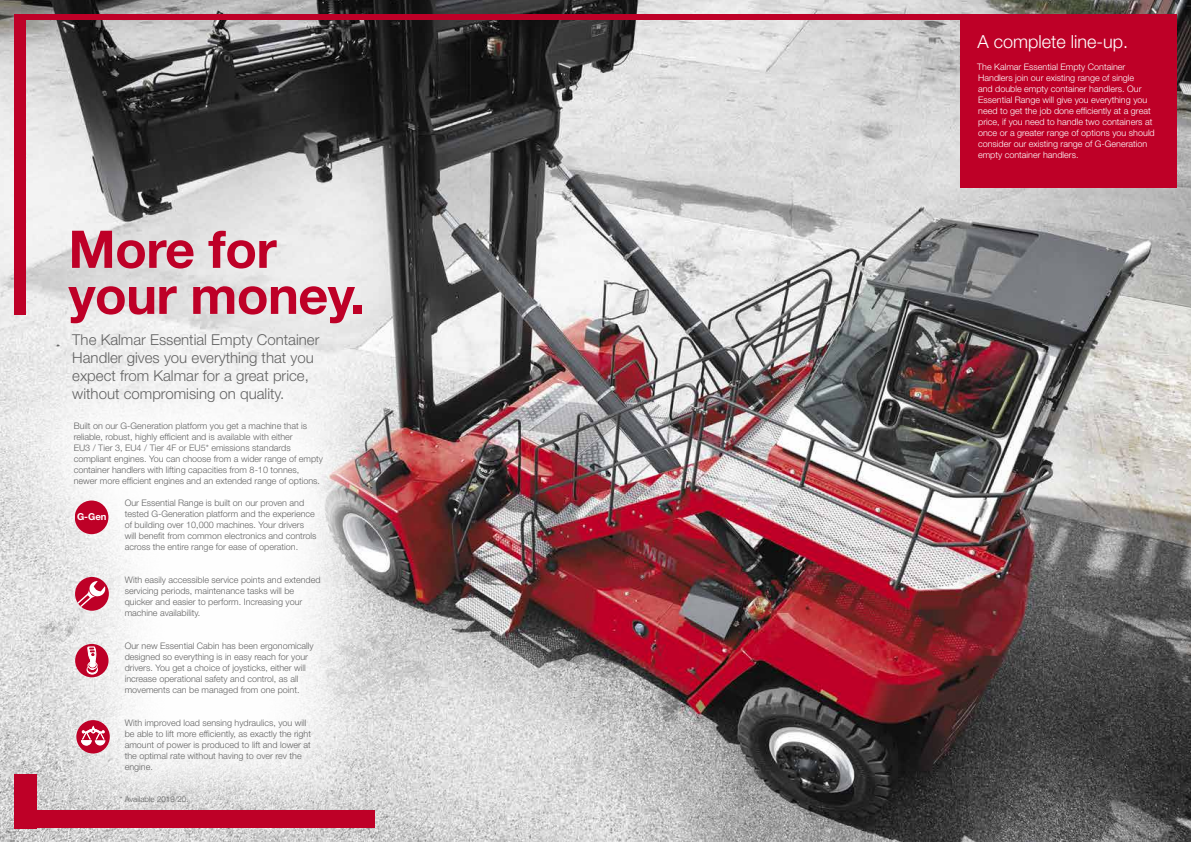
<style>
.page{position:relative;width:1191px;height:842px;background:#fff}
.page>*{position:absolute;margin:0;border:0;box-sizing:border-box;transform-origin:0 0}
.t1{font:700 52px/46px "Helvetica Neue";letter-spacing:-.01em;color:#be0027}
.t2{font:300 18px "Helvetica Neue LT Std";color:#fff}
.t3{font:300 15px/18px "Helvetica Neue LT Std";color:#636363}
.t4{font:700 9.6px "Helvetica Neue LT Std";color:#fff}
.t5{font:300 9px/11px "Helvetica Neue LT Std";color:#636363}
.t6{font:300 9px/11px "Helvetica Neue LT Std";color:#fff}
.t7{font:300 8px "Helvetica Neue LT Std";color:#636363}
</style>
<div class="page">
<img style="left:0;top:0;width:1191px;height:842px">
<svg style="left:0;top:332px;width:411px;height:510px"></svg>
<div style="left:76px;top:720px;width:34px;height:33px;background:#be0027;border-radius:50%"></div>
<svg style="left:81px;top:726px;width:24px;height:20px"></svg>
<div style="left:75px;top:644px;width:33px;height:33px;background:#be0027;border-radius:50%"></div>
<svg style="left:86px;top:644px;width:12px;height:31px"></svg>
<svg style="left:75px;top:577px;width:34px;height:34px"></svg>
<svg style="left:77px;top:581px;width:28px;height:26px"></svg>
<div style="left:75px;top:500px;width:33px;height:34px;background:#be0027;border-radius:50%"></div>
<div style="left:960px;top:14px;width:216px;height:174px;background:#be0027"></div>
<div style="left:14px;top:14px;width:12px;height:301px;background:#be0027"></div>
<div style="left:14px;top:14px;width:1162px;height:6px;background:#be0027"></div>
<div style="left:14px;top:811px;width:360px;height:17px;background:#be0027"></div>
<div style="left:14px;top:774px;width:23px;height:54px;background:#be0027"></div>
<h1 class="t1" style="left:68px;top:228px;width:298px">More for your money.</h1>
<h3 class="t3" style="left:72px;top:330px;width:248px">The Kalmar Essential Empty Container Handler gives you everything that you expect from Kalmar for a great price, without compromising on quality.</h3>
<p class="t5" style="left:74px;top:421px;width:251px">Built on our G-Generation platform you get a machine that is reliable, robust, highly efficient and is available with either<br>EU3 / Tier 3, EU4 / Tier 4F or EU5* emissions standards compliant engines. You can choose from a wider range of empty container handlers with lifting capacities from 8-10 tonnes, newer more efficient engines and an extended range of options.</p>
<p class="t5" style="left:125px;top:498px;width:193px">Our Essential Range is built on our proven and tested G-Generation platform and the experience of building over 10,000 machines. Your drivers will benefit from common electronics and controls across the entire range for ease of operation.</p>
<p class="t5" style="left:125px;top:575px;width:197px">With easily accessible service points and extended servicing periods, maintenance tasks will be quicker and easier to perform. Increasing your machine availability.</p>
<p class="t5" style="left:125px;top:641px;width:190px">Our new Essential Cabin has been ergonomically designed so everything is in easy reach for your drivers. You get a choice of joysticks, either will increase operational safety and control, as all movements can be managed from one point.</p>
<p class="t5" style="left:125px;top:718px;width:188px">With improved load sensing hydraulics, you will be able to lift more efficiently, as exactly the right amount of power is produced to lift and lower at the optimal rate without having to over rev the engine.</p>
<p class="t4" style="left:77px;top:511px;width:31px">G-Gen</p>
<p class="t7" style="left:120px;top:795px;width:70px">* Available 2019/20.</p>
<h2 class="t2" style="left:977px;top:31px;width:152px">A complete line-up.</h2>
<p class="t6" style="left:977px;top:61px;width:179px">The Kalmar Essential Empty Container Handlers join our existing range of single<br>and double empty container handlers. Our Essential Range will give you everything you need to get the job done efficiently at a great price, if you need to handle two containers at once or a greater range of options you should consider our existing range of G-Generation empty container handlers.</p>
</div>
